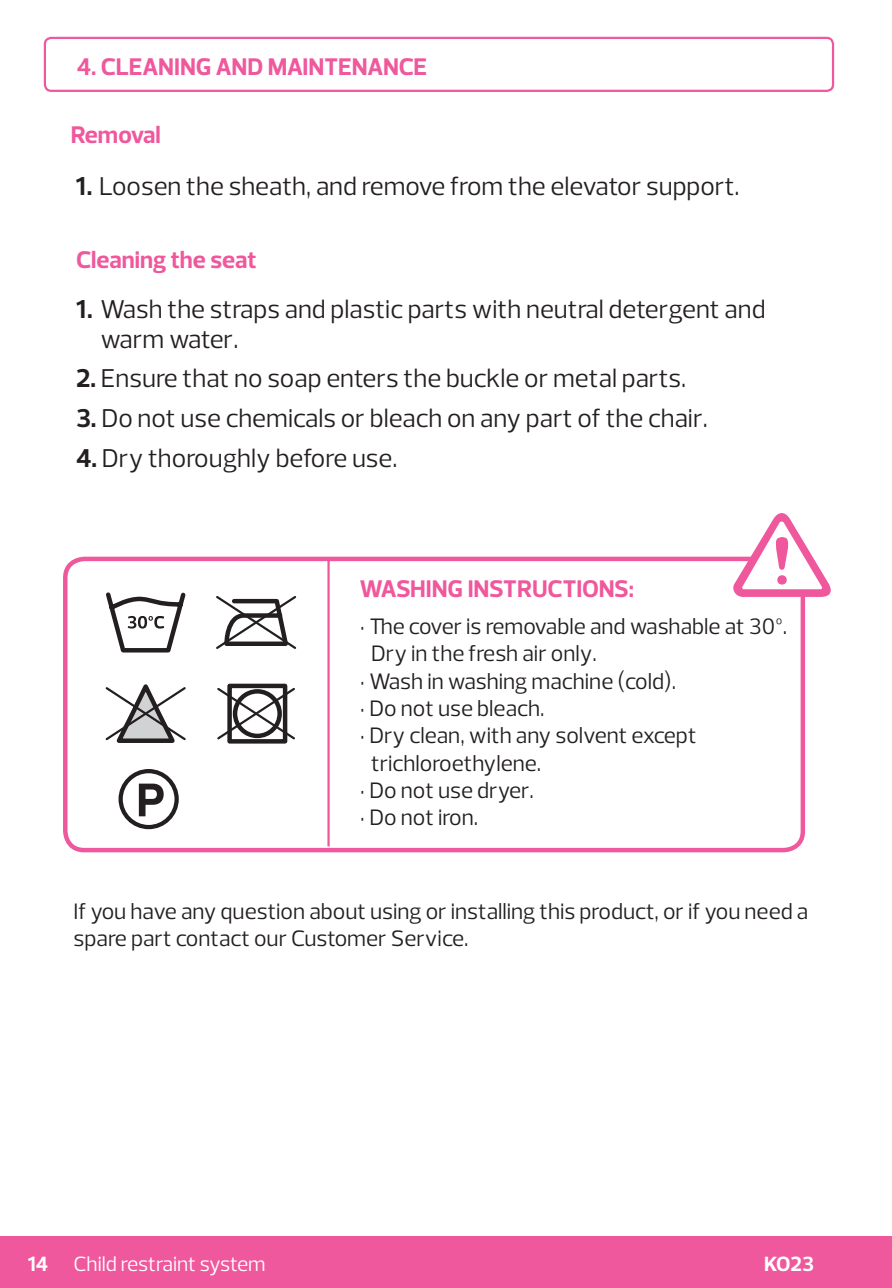
<style>
.page{position:relative;width:892px;height:1288px;background:#fff}
.page>*{position:absolute;margin:0;border:0;box-sizing:border-box;transform-origin:0 0}
.t1{font:26.25px/29.8px "Prelo";color:#231f20}
.t2{font:700 24.5px "Prelo";color:#ef589c}
.t3{font:700 24.5px "Prelo";letter-spacing:-.02em;color:#ef589c}
.t4{font:22.75px/27.3px "Prelo";color:#231f20}
.t5{font:21px "Prelo";color:#fff}
.t6{font:700 21px "Prelo";color:#fff}
.s1{font-weight:700}
</style>
<div class="page">
<div style="left:44px;top:37px;width:789px;height:55px;border:2px solid #ef589c;border-radius:6px"></div>
<div style="left:63px;top:557px;width:741px;height:295px;border:4px solid #ef589c;border-radius:19px"></div>
<svg style="left:139px;top:784px;width:25px;height:32px"></svg>
<div style="left:118px;top:769px;width:61px;height:60px;border:4px solid #231f20;border-radius:50%"></div>
<svg style="left:216px;top:596px;width:81px;height:53px"></svg>
<svg style="left:106px;top:592px;width:80px;height:61px"></svg>
<svg style="left:217px;top:686px;width:78px;height:55px"></svg>
<div style="left:233px;top:689px;width:49px;height:49px;border:4px solid #231f20;border-radius:50%"></div>
<div style="left:227px;top:684px;width:60px;height:60px;border:4px solid #231f20"></div>
<svg style="left:105px;top:684px;width:81px;height:59px"></svg>
<hr style="left:327px;top:559px;width:2px;height:287px;background:#ef589c">
<svg style="left:730px;top:513px;width:101px;height:84px"></svg>
<div style="left:0;top:1236px;width:891px;height:52px;background:#ef589c"></div>
<p class="t2" style="left:77px;top:52px;width:352px">4. CLEANING AND MAINTENANCE</p>
<p class="t3" style="left:71px;top:120px;width:91px">Removal</p>
<p class="t1" style="left:76px;top:172px;width:665px"><span class="s1">1.</span> Loosen the sheath, and remove from the elevator support.</p>
<p class="t2" style="left:76px;top:245px;width:182px">Cleaning the seat</p>
<p class="t1" style="left:100px;top:294px;width:666px;text-indent:-24px"><span class="s1">1.</span> Wash the straps and plastic parts with neutral detergent and warm water.</p>
<p class="t1" style="left:76px;top:364px;width:611px"><span class="s1">2.</span> Ensure that no soap enters the buckle or metal parts.</p>
<p class="t1" style="left:76px;top:403px;width:633px"><span class="s1">3.</span> Do not use chemicals or bleach on any part of the chair.</p>
<p class="t1" style="left:76px;top:443px;width:323px"><span class="s1">4.</span> Dry thoroughly before use.</p>
<p class="t2" style="left:360px;top:574px;width:275px">WASHING INSTRUCTIONS:</p>
<p class="t4" style="left:371px;top:613px;width:417px;text-indent:-11px">· The cover is removable and washable at 30º.<br>Dry in the fresh air only.</p>
<p class="t4" style="left:360px;top:667px;width:317px">· Wash in washing machine (cold).</p>
<p class="t4" style="left:360px;top:695px;width:186px">· Do not use bleach.</p>
<p class="t4" style="left:371px;top:722px;width:327px;text-indent:-11px">· Dry clean, with any solvent except trichloroethylene.</p>
<p class="t4" style="left:360px;top:777px;width:175px">· Do not use dryer.</p>
<p class="t4" style="left:360px;top:804px;width:120px">· Do not iron.</p>
<p class="t4" style="left:73px;top:898px;width:736px">If you have any question about using or installing this product, or if you need a spare part contact our Customer Service.</p>
<p class="t6" style="left:28px;top:1251px;width:22px">14</p>
<p class="t5" style="left:74px;top:1251px;width:193px">Child restraint system</p>
<p class="t6" style="left:763px;top:1251px;width:51px">KO23</p>
</div>
